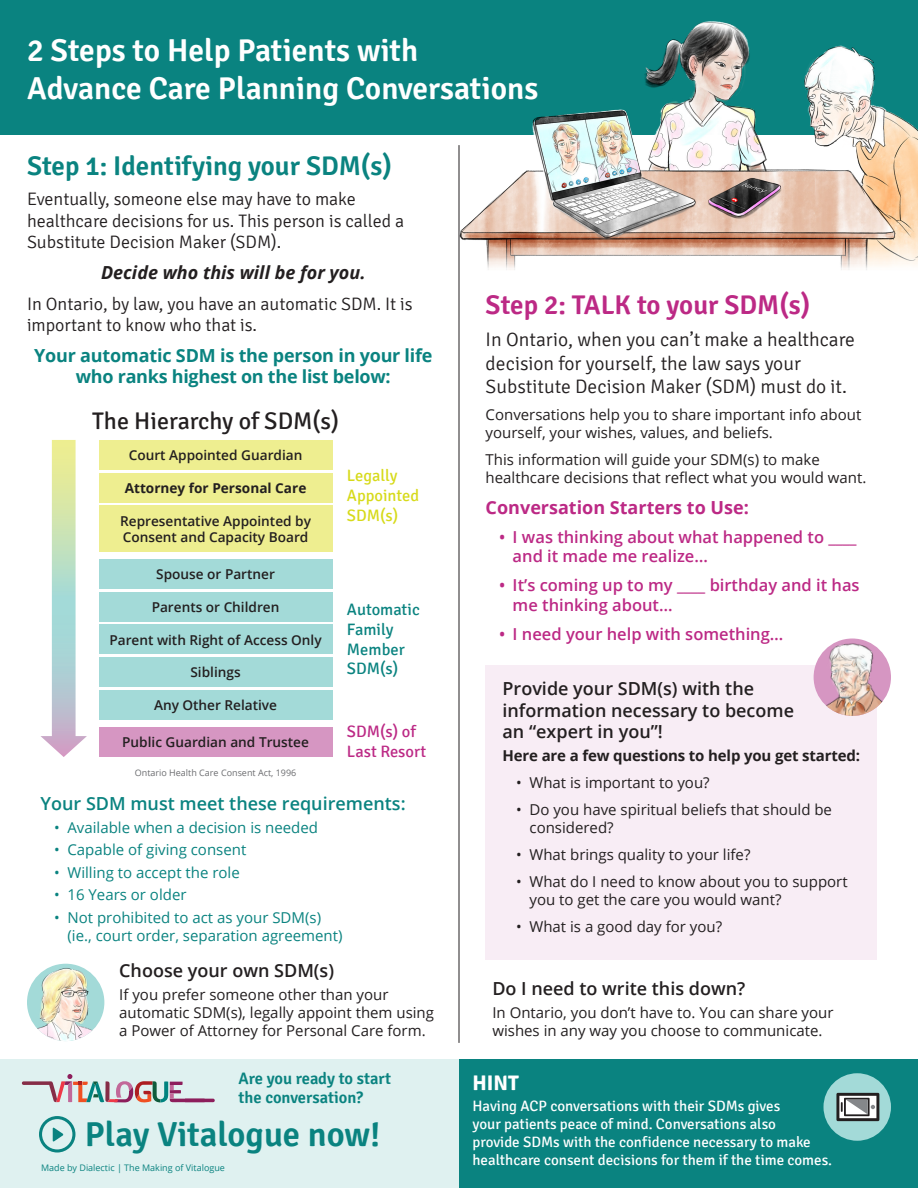
<style>
.page{position:relative;width:918px;height:1188px;background:#fff}
.page>*{position:absolute;margin:0;border:0;box-sizing:border-box;transform-origin:0 0}
.Step_Heading{font:600 34.65px "Signika";color:#0a8380}
.t1{font:600 31.5px/37.8px "Signika";color:#fff}
.Step_Heading-2{font:600 27px "Signika";color:#0a8380}
.Step_Heading-3{font:600 27px "Signika";color:#bc2985}
.Step_Heading-4{font:24px "Signika";color:#231f20}
.t2{font:700 21px "Signika";color:#fff}
.Body_Copy{font:300 19.5px/23.4px "Signika";color:#231f20}
.Body_Copy-2{font:300 18px/21.6px "Signika";color:#231f20}
.Body_Copy-3{font:600 18px/21.6px "Open Sans";color:#231f20}
.Body_Copy-4{font:700 18px/21.6px "Open Sans";letter-spacing:-.015em;color:#0a8380;text-align:center}
.Body_Copy-5{font:600 18px "Open Sans";color:#0a8380}
.Body_Copy-6{font:italic 700 18px "Open Sans";color:#231f20}
.Body_Copy-7{font:700 18px "Open Sans";color:#bc2985}
.t3{font:600 16.5px/19.8px "Open Sans";color:#bc2985}
.Step_Heading-5{font:600 16.5px/19.8px "Signika";color:#0a8380}
.t4{font:16.5px "Signika";color:#0a8380}
.t5{font:16.5px "Signika";color:#d7da1a}
.t6{font:16.5px "Signika";color:#bc2985}
.Body_Copy-8{font:15px/18px "Open Sans";color:#231f20}
.t7{font:15px/18px "Signika";color:#fff}
.t8{font:15px/18px "Open Sans";color:#0a8380}
.Body_Copy-9{font:700 15px "Open Sans";letter-spacing:-.01em;color:#231f20}
.t9{font:600 13.65px/16.4px "Open Sans";color:#231f20}
.t10{font:700 13.65px "Open Sans";color:#231f20}
.t11{font:9px "Open Sans";color:#0a8380}
.t12{font:9px "Open Sans";color:#6c6d70}
</style>
<div class="page">
<div style="left:0;top:1060px;width:918px;height:128px;background:#dff1f0"></div>
<div style="left:0;top:0;width:918px;height:135px;background:#0a8380"></div>
<hr style="left:459px;top:145px;width:1px;height:898px;background:#231f20">
<div style="left:99px;top:727px;width:233px;height:30px;background:#d696c2"></div>
<div style="left:99px;top:559px;width:233px;height:30px;background:#a3dad8"></div>
<div style="left:99px;top:592px;width:233px;height:30px;background:#a3dad8"></div>
<div style="left:99px;top:657px;width:233px;height:30px;background:#a3dad8"></div>
<div style="left:99px;top:690px;width:233px;height:30px;background:#a3dad8"></div>
<div style="left:99px;top:624px;width:233px;height:30px;background:#a3dad8"></div>
<div style="left:99px;top:440px;width:233px;height:30px;background:#eeee90"></div>
<div style="left:99px;top:473px;width:233px;height:30px;background:#eeee90"></div>
<div style="left:99px;top:505px;width:233px;height:47px;background:#eeee90"></div>
<svg style="left:41px;top:440px;width:46px;height:317px"></svg>
<div style="left:459px;top:1060px;width:459px;height:128px;background:#0a8380"></div>
<div style="left:824px;top:1073px;width:67px;height:68px;background:#a3dad8;border-radius:50%"></div>
<svg style="left:836px;top:1093px;width:43px;height:28px"></svg>
<div style="left:486px;top:665px;width:391px;height:295px;background:#f8edf5"></div>
<div style="left:814px;top:639px;width:77px;height:77px;background:#d696c2;border-radius:50%"></div>
<img style="left:817px;top:639px;width:71px;height:77px">
<img style="left:27px;top:964px;width:77px;height:77px;border-radius:39px">
<svg style="left:21px;top:1074px;width:194px;height:29px"></svg>
<svg style="left:39px;top:1116px;width:36px;height:37px"></svg>
<img style="left:458px;top:21px;width:460px;height:253px">
<p class="t1" style="left:27px;top:32px;width:513px">2 Steps to Help Patients with<br>Advance Care Planning Conversations</p>
<p class="Step_Heading-2" style="left:27px;top:150px;width:366px">Step 1: Identifying your SDM(s)</p>
<p class="Body_Copy-2" style="left:27px;top:189px;width:379px">Eventually, someone else may have to make healthcare decisions for us. This person is called a<br>Substitute Decision Maker (SDM).</p>
<p class="Body_Copy-6" style="left:101px;top:260px;width:266px">Decide who this will be for you.</p>
<p class="Body_Copy-2" style="left:27px;top:293px;width:387px">In Ontario, by law, you have an automatic SDM. It is important to know who that is.</p>
<p class="Body_Copy-4" style="left:34px;top:344px;width:400px">Your automatic SDM is the person in your life who ranks highest on the list below:</p>
<p class="Step_Heading-4" style="left:92px;top:407px;width:248px">The Hierarchy of SDM(s)</p>
<p class="t9" style="left:129px;top:447px;width:175px">Court Appointed Guardian</p>
<p class="t10" style="left:125px;top:478px;width:183px">Attorney for Personal Care</p>
<p class="t9" style="left:120px;top:512px;width:192px">Representative Appointed by<br>Consent and Capacity Board</p>
<p class="t9" style="left:156px;top:566px;width:120px">Spouse or Partner</p>
<p class="t9" style="left:152px;top:599px;width:129px">Parents or Children</p>
<p class="t9" style="left:109px;top:631px;width:214px">Parent with Right of Access Only</p>
<p class="t9" style="left:190px;top:664px;width:52px">Siblings</p>
<p class="t9" style="left:154px;top:697px;width:125px">Any Other Relative</p>
<p class="t9" style="left:122px;top:734px;width:188px">Public Guardian and Trustee</p>
<p class="t12" style="left:135px;top:767px;width:163px">Ontario Health Care Consent Act, 1996</p>
<p class="t5" style="left:347px;top:466px;width:52px">Legally</p>
<p class="t5" style="left:347px;top:486px;width:74px">Appointed</p>
<p class="t5" style="left:347px;top:506px;width:53px">SDM(s)</p>
<p class="t4" style="left:347px;top:600px;width:74px">Automatic</p>
<p class="t4" style="left:347px;top:620px;width:48px">Family</p>
<p class="t4" style="left:347px;top:640px;width:59px">Member</p>
<p class="t4" style="left:347px;top:659px;width:53px">SDM(s)</p>
<p class="t6" style="left:347px;top:722px;width:70px">SDM(s) of</p>
<p class="t6" style="left:347px;top:742px;width:81px">Last Resort</p>
<p class="Body_Copy-5" style="left:40px;top:791px;width:367px">Your SDM must meet these requirements:</p>
<p class="t8" style="left:54px;top:818px;width:266px">• Available when a decision is needed</p>
<p class="t8" style="left:54px;top:840px;width:194px">• Capable of giving consent</p>
<p class="t8" style="left:54px;top:863px;width:187px">• Willing to accept the role</p>
<p class="t8" style="left:54px;top:885px;width:134px">• 16 Years or older</p>
<p class="t8" style="left:68px;top:908px;width:277px;text-indent:-14px">• Not prohibited to act as your SDM(s) (ie., court order, separation agreement)</p>
<p class="Body_Copy-3" style="left:119px;top:960px;width:216px">Choose your own SDM(s)</p>
<p class="Body_Copy-8" style="left:119px;top:985px;width:316px">If you prefer someone other than your automatic SDM(s), legally appoint them using a Power of Attorney for Personal Care form.</p>
<p class="Step_Heading-5" style="left:239px;top:1068px;width:154px">Are you ready to start the conversation?</p>
<p class="Step_Heading" style="left:85px;top:1114px;width:297px">Play Vitalogue now!</p>
<p class="t11" style="left:41px;top:1161px;width:185px">Made by Dialectic | The Making of Vitalogue</p>
<p class="Step_Heading-3" style="left:486px;top:289px;width:326px">Step 2: TALK to your SDM(s)</p>
<p class="Body_Copy" style="left:486px;top:328px;width:371px">In Ontario, when you can’t make a healthcare decision for yourself, the law says your<br>Substitute Decision Maker (SDM) must do it.</p>
<p class="Body_Copy-8" style="left:486px;top:405px;width:377px">Conversations help you to share important info about yourself, your wishes, values, and beliefs.</p>
<p class="Body_Copy-8" style="left:486px;top:450px;width:382px">This information will guide your SDM(s) to make healthcare decisions that reflect what you would want.</p>
<p class="Body_Copy-7" style="left:486px;top:494px;width:265px">Conversation Starters to Use:</p>
<p class="t3" style="left:513px;top:526px;width:346px;text-indent:-14px">• I was thinking about what happened to ____ and it made me realize…</p>
<p class="t3" style="left:513px;top:575px;width:349px;text-indent:-14px">• It’s coming up to my ____ birthday and it has me thinking about…</p>
<p class="t3" style="left:499px;top:623px;width:286px">• I need your help with something…</p>
<p class="Body_Copy-3" style="left:503px;top:678px;width:293px">Provide your SDM(s) with the information necessary to become an “expert in you”!</p>
<p class="Body_Copy-9" style="left:503px;top:745px;width:359px">Here are a few questions to help you get started:</p>
<p class="Body_Copy-8" style="left:516px;top:773px;width:195px">• What is important to you?</p>
<p class="Body_Copy-8" style="left:530px;top:800px;width:304px;text-indent:-14px">• Do you have spiritual beliefs that should be considered?</p>
<p class="Body_Copy-8" style="left:516px;top:845px;width:236px">• What brings quality to your life?</p>
<p class="Body_Copy-8" style="left:530px;top:872px;width:320px;text-indent:-14px">• What do I need to know about you to support you to get the care you would want?</p>
<p class="Body_Copy-8" style="left:516px;top:917px;width:208px">• What is a good day for you?</p>
<p class="Body_Copy-3" style="left:492px;top:978px;width:254px">Do I need to write this down?</p>
<p class="Body_Copy-8" style="left:492px;top:1003px;width:343px">In Ontario, you don’t have to. You can share your wishes in any way you choose to communicate.</p>
<p class="t2" style="left:472px;top:1070px;width:48px">HINT</p>
<p class="t7" style="left:472px;top:1097px;width:361px">Having ACP conversations with their SDMs gives<br>your patients peace of mind. Conversations also<br>provide SDMs with the confidence necessary to make healthcare consent decisions for them if the time comes.</p>
</div>
